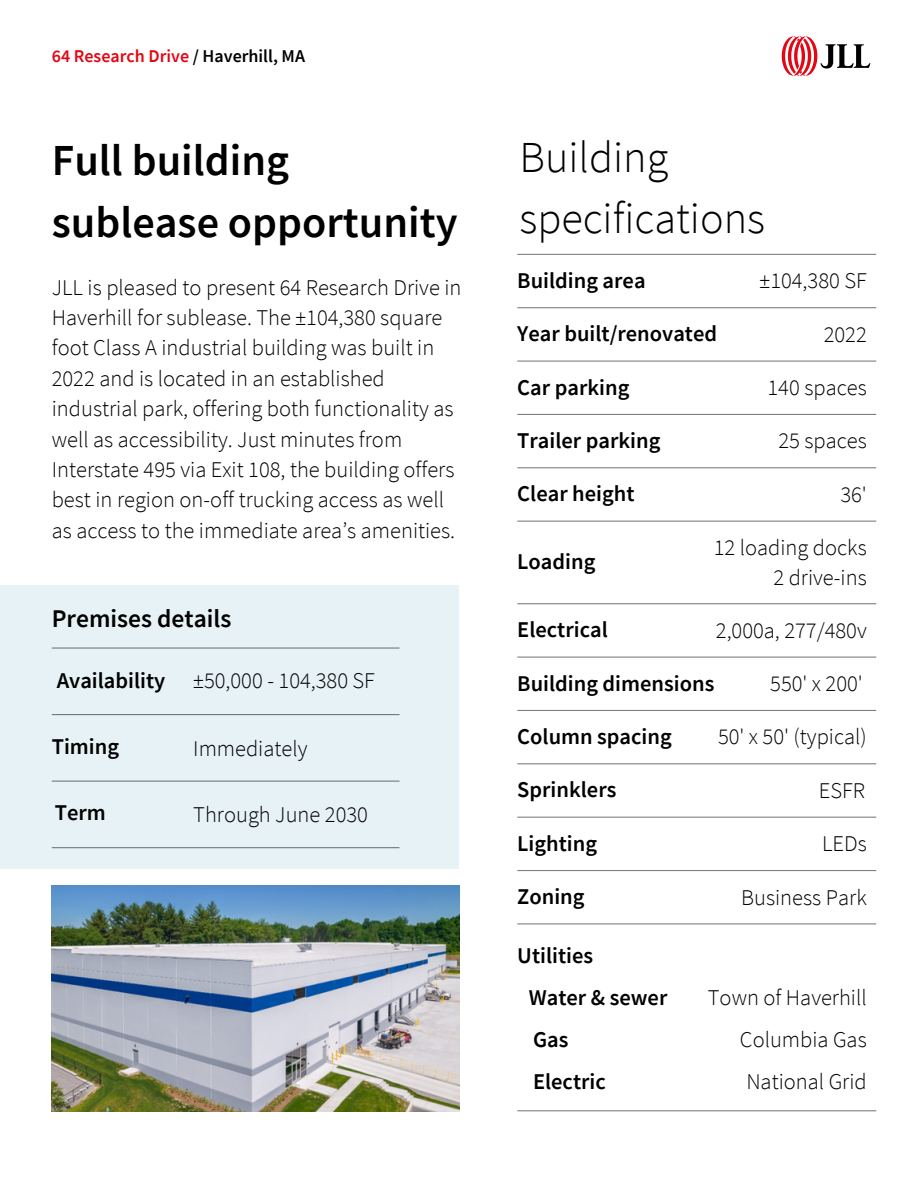
<style>
.page{position:relative;width:918px;height:1188px;background:#fff}
.page>*{position:absolute;margin:0;border:0;box-sizing:border-box;transform-origin:0 0}
.t1{font:600 44.25px/61.8px "Source Sans Pro";color:#000}
.t2{font:300 44.25px/61.8px "Source Sans Pro";color:#000}
.t3{font:600 25.5px "Source Sans Pro";color:#000}
.t4{font:300 22.5px/30.3px "Source Sans Pro";color:#000}
.t5{font:600 22.5px "Source Sans Pro";color:#000}
.t6{font:600 18px "Source Sans Pro";color:#e30613}
.s1{color:#000}
</style>
<div class="page">
<div style="left:0;top:585px;width:459px;height:284px;background:#e6f2f6"></div>
<hr style="left:52px;top:647px;width:348px;height:2px;background:#000">
<hr style="left:52px;top:714px;width:348px;height:1px;background:#000">
<hr style="left:52px;top:847px;width:348px;height:1px;background:#000">
<hr style="left:52px;top:781px;width:348px;height:1px;background:#000">
<hr style="left:517px;top:307px;width:359px;height:1px;background:#000">
<hr style="left:517px;top:361px;width:359px;height:1px;background:#000">
<hr style="left:517px;top:414px;width:359px;height:1px;background:#000">
<hr style="left:517px;top:467px;width:359px;height:1px;background:#000">
<hr style="left:517px;top:521px;width:359px;height:1px;background:#000">
<hr style="left:517px;top:603px;width:359px;height:1px;background:#000">
<hr style="left:517px;top:710px;width:359px;height:1px;background:#000">
<hr style="left:517px;top:870px;width:359px;height:1px;background:#000">
<img style="left:52px;top:885px;width:407px;height:227px">
<svg style="left:782px;top:36px;width:89px;height:40px"></svg>
<hr style="left:517px;top:254px;width:359px;height:1px;background:#000">
<hr style="left:517px;top:657px;width:359px;height:1px;background:#000">
<hr style="left:517px;top:763px;width:359px;height:1px;background:#000">
<hr style="left:517px;top:817px;width:359px;height:1px;background:#000">
<hr style="left:517px;top:1110px;width:359px;height:1px;background:#000">
<hr style="left:517px;top:923px;width:359px;height:1px;background:#000">
<h5 class="t6" style="left:52px;top:44px;width:255px">64 Research Drive <span class="s1">/ Haverhill, MA</span></h5>
<h4 class="t1" style="left:52px;top:128px;width:407px">Full building sublease opportunity</h4>
<h6 class="t4" style="left:52px;top:272px;width:411px">JLL is pleased to present 64 Research Drive in Haverhill for sublease. The ±104,380 square foot Class A industrial building was built in 2022 and is located in an established industrial park, offering both functionality as well as accessibility. Just minutes from Interstate 495 via Exit 108, the building offers best in region on-off trucking access as well as access to the immediate area’s amenities.</h6>
<p class="t3" style="left:52px;top:602px;width:181px">Premises details</p>
<p class="t5" style="left:57px;top:666px;width:110px">Availability</p>
<p class="t4" style="left:193px;top:665px;width:183px">±50,000 - 104,380 SF</p>
<p class="t5" style="left:52px;top:731px;width:69px">Timing</p>
<h2 class="t4" style="left:193px;top:732px;width:116px">Immediately</h2>
<h1 class="t5" style="left:55px;top:798px;width:53px">Term</h1>
<p class="t4" style="left:193px;top:799px;width:176px">Through June 2030</p>
<p class="t2" style="left:519px;top:125px;width:247px">Building specifications</p>
<p class="t5" style="left:517px;top:266px;width:130px">Building area</p>
<h5 class="t4" style="left:760px;top:265px;width:109px">±104,380 SF</h5>
<h5 class="t5" style="left:517px;top:319px;width:201px">Year built/renovated</h5>
<h6 class="t4" style="left:824px;top:319px;width:45px">2022</h6>
<p class="t5" style="left:517px;top:372px;width:114px">Car parking</p>
<h5 class="t4" style="left:768px;top:372px;width:101px">140 spaces</h5>
<h6 class="t5" style="left:517px;top:426px;width:145px">Trailer parking</h6>
<p class="t4" style="left:778px;top:425px;width:90px">25 spaces</p>
<h5 class="t5" style="left:517px;top:479px;width:119px">Clear height</h5>
<h6 class="t4" style="left:840px;top:479px;width:28px">36'</h6>
<p class="t5" style="left:517px;top:547px;width:80px">Loading</p>
<h5 class="t4" style="left:714px;top:531px;width:155px;text-align:right">12 loading docks<br>2 drive-ins</h5>
<h6 class="t5" style="left:517px;top:615px;width:92px">Electrical</h6>
<p class="t4" style="left:716px;top:615px;width:152px">2,000a, 277/480v</p>
<h6 class="t5" style="left:517px;top:668px;width:199px">Building dimensions</h6>
<p class="t4" style="left:770px;top:668px;width:94px">550' x 200'</p>
<h5 class="t5" style="left:517px;top:722px;width:156px">Column spacing</h5>
<h6 class="t4" style="left:718px;top:721px;width:150px">50' x 50' (typical)</h6>
<p class="t5" style="left:517px;top:775px;width:101px">Sprinklers</p>
<h5 class="t4" style="left:819px;top:775px;width:48px">ESFR</h5>
<h6 class="t5" style="left:517px;top:828px;width:81px">Lighting</h6>
<p class="t4" style="left:822px;top:828px;width:46px">LEDs</p>
<h5 class="t5" style="left:517px;top:882px;width:69px">Zoning</h5>
<h6 class="t4" style="left:741px;top:881px;width:127px">Business Park</h6>
<h3 class="t5" style="left:517px;top:941px;width:77px">Utilities</h3>
<p class="t5" style="left:529px;top:983px;width:140px">Water &amp; sewer</p>
<h5 class="t4" style="left:708px;top:982px;width:160px">Town of Haverhill</h5>
<h5 class="t5" style="left:533px;top:1025px;width:37px">Gas</h5>
<h6 class="t4" style="left:740px;top:1024px;width:128px">Columbia Gas</h6>
<p class="t5" style="left:533px;top:1066px;width:74px">Electric</p>
<h4 class="t4" style="left:746px;top:1066px;width:122px">National Grid</h4>
</div>
